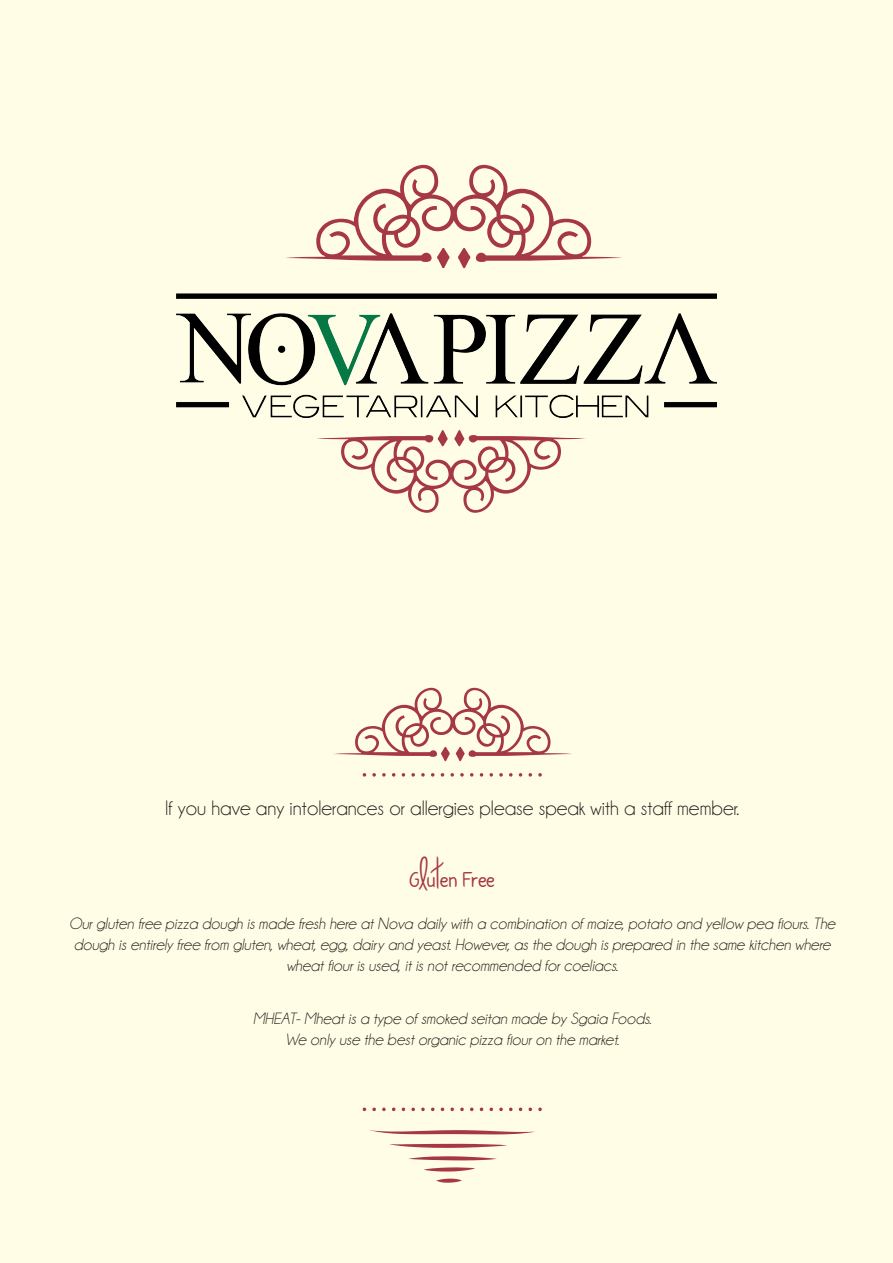
<style>
.page{position:relative;width:893px;height:1263px;background:#fffde6}
.page>*{position:absolute;margin:0;border:0;box-sizing:border-box;transform-origin:0 0}
.t1{font:135px "Bergamot Ornaments";color:#a53746}
.t2{font:108px "Bergamot Ornaments";color:#a53746}
.t3{font:25.5px "KG Waysto Say Goodbye";color:#a53746}
.t4{font:21px "Champagne&Limousines";color:#231f20}
.t5{font:italic 16.5px/21px "Champagne&Limousines";color:#231f20;text-align:center}
</style>
<div class="page">
<img style="left:176px;top:293px;width:540px;height:124px">
<h1 class="t1" style="left:627px;top:323px;width:351px;rotate:-180deg">●</h1>
<h2 class="t2" style="left:313px;top:386px;width:281px">●</h2>
<p class="t4" style="left:165px;top:798px;width:575px">If you have any intolerances or allergies please speak with a staff member.</p>
<h3 class="t3" style="left:410px;top:863px;width:87px">Gluten Free</h3>
<p class="t5" style="left:69px;top:913px;width:768px">Our gluten free pizza dough is made fresh here at Nova daily with a combination of maize, potato and yellow pea flours. The dough is entirely free from gluten, wheat, egg, dairy and yeast. However, as the dough is prepared in the same kitchen where wheat flour is used, it is not recommended for coeliacs.</p>
<p class="t5" style="left:253px;top:1008px;width:400px">MHEAT- Mheat is a type of smoked seitan made by Sgaia Foods.<br>We only use the best organic pizza flour on the market.</p>
</div>
